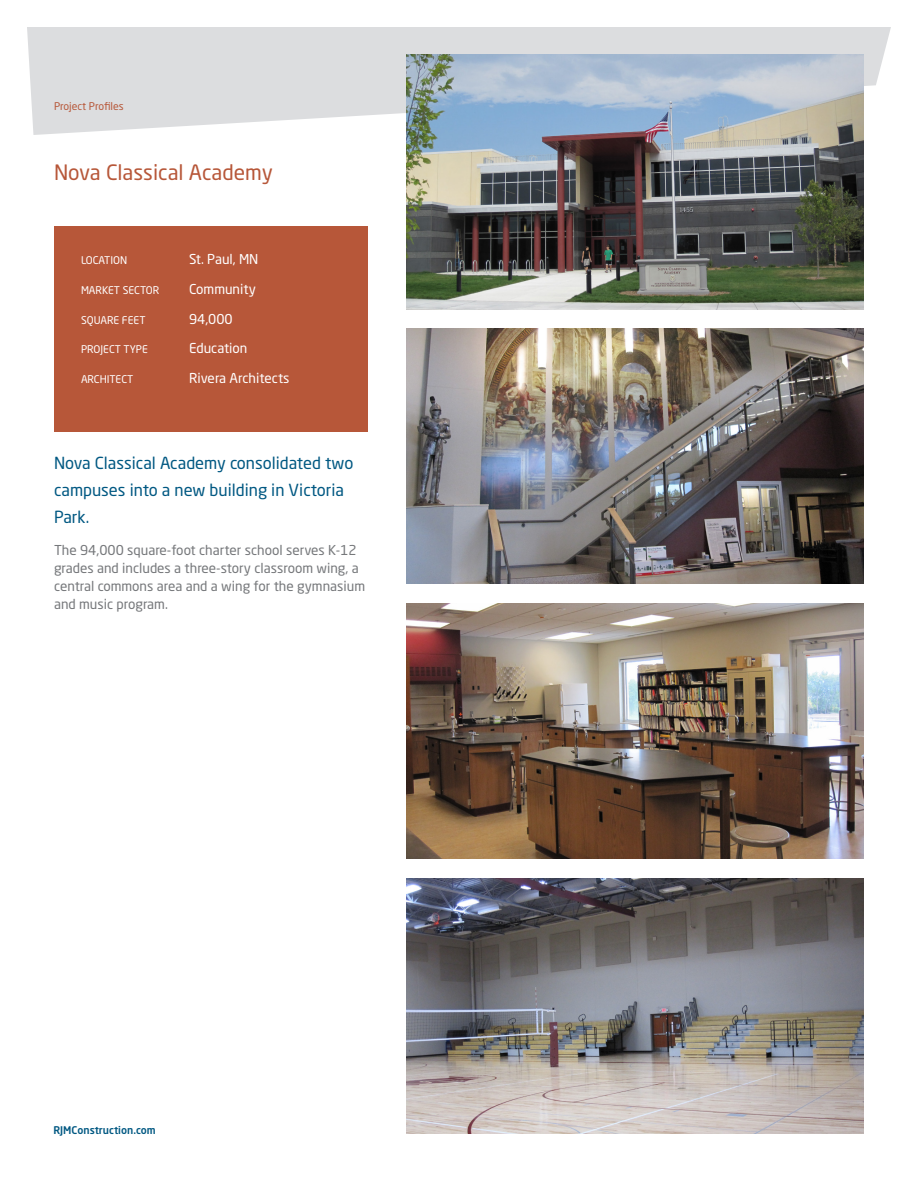
<style>
.page{position:relative;width:918px;height:1188px;background:#fff}
.page>*{position:absolute;margin:0;border:0;box-sizing:border-box;transform-origin:0 0}
.Headline{font:21px "Neo Sans Std";color:#b75739}
.Featured_Copy{font:16.5px/27px "Neo Sans Std";color:#005882}
.Body_Text__2{font:13.5px/18px "Neo Sans Std";color:#76787b}
.Details{font:13.5px "Neo Sans Std";color:#fff}
.Details-2{font:10.5px "Neo Sans Std";color:#fff}
.t1{font:500 10.5px "Neo Sans Std";color:#005882}
.t2{font:10.5px "Neo Sans Std";color:#b75739}
</style>
<div class="page">
<svg style="left:27px;top:27px;width:864px;height:108px;background:#dfe0e2"></svg>
<img style="left:406px;top:54px;width:458px;height:255px">
<div style="left:54px;top:227px;width:314px;height:205px;background:#b75739"></div>
<img style="left:406px;top:329px;width:458px;height:255px">
<img style="left:406px;top:604px;width:458px;height:255px">
<img style="left:406px;top:879px;width:458px;height:255px">
<p class="t2" style="left:54px;top:99px;width:71px">Project Profiles</p>
<p class="Headline" style="left:54px;top:160px;width:220px">Nova Classical Academy</p>
<p class="Details-2" style="left:81px;top:254px;width:48px">LOCATION</p>
<p class="Details" style="left:189px;top:251px;width:71px">St. Paul, MN</p>
<p class="Details-2" style="left:81px;top:283px;width:80px">MARKET SECTOR</p>
<p class="Details" style="left:189px;top:281px;width:68px">Community</p>
<p class="Details-2" style="left:81px;top:313px;width:66px">SQUARE FEET</p>
<p class="Details" style="left:189px;top:310px;width:45px">94,000</p>
<p class="Details-2" style="left:81px;top:343px;width:68px">PROJECT TYPE</p>
<p class="Details" style="left:189px;top:340px;width:60px">Education</p>
<p class="Details-2" style="left:81px;top:373px;width:54px">ARCHITECT</p>
<p class="Details" style="left:189px;top:370px;width:102px">Rivera Architects</p>
<p class="Featured_Copy" style="left:54px;top:449px;width:301px">Nova Classical Academy consolidated two campuses into a new building in Victoria<br>Park.</p>
<p class="Body_Text__2" style="left:54px;top:540px;width:313px">The 94,000 square-foot charter school serves K-12 grades and includes a three-story classroom wing, a central commons area and a wing for the gymnasium and music program.</p>
<p class="t1" style="left:53px;top:1123px;width:104px">RJMConstruction.com</p>
</div>
